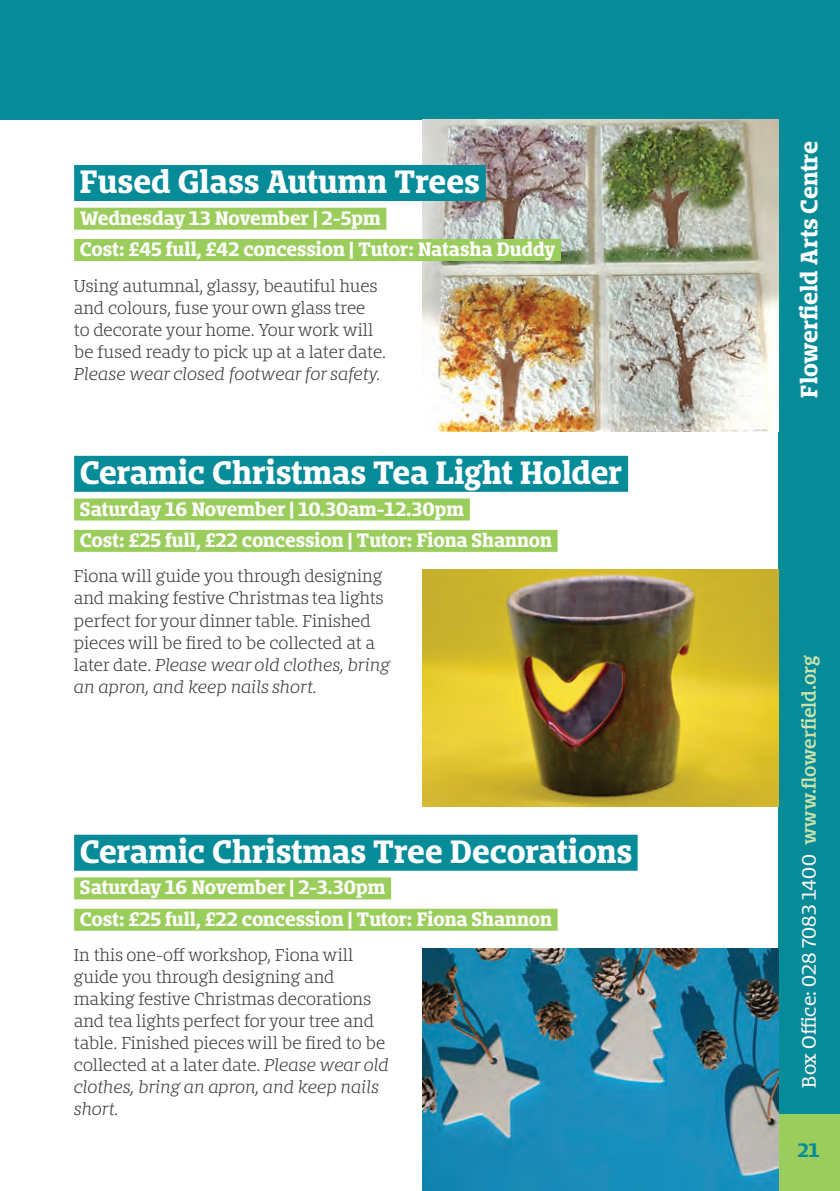
<style>
.page{position:relative;width:840px;height:1191px;background:#fff}
.page>*{position:absolute;margin:0;border:0;box-sizing:border-box;transform-origin:0 0}
.Event_Headings{font:700 30px "Bommer Slab";color:#fff}
.t1{font:700 22px "Bommer Slab";color:#fff}
.Dates{font:700 18px "Bommer Slab";letter-spacing:-.005em;color:#fff}
.t2{font:18px "Bommer Slab";letter-spacing:-.005em;color:#fef6f2}
.t3{font:700 18px "Bommer Slab";color:#068b99}
.Gary_Body_Text{font:300 16px/22px "Bommer Slab";letter-spacing:-.005em;color:#3e3e3f}
.s1{font-style:italic}
.s2{font-weight:600;color:#cbe3ab}
</style>
<div class="page">
<div style="left:0;top:0;width:839px;height:119px;background:#068b99"></div>
<div style="left:778px;top:0;width:61px;height:1191px;background:#068b99"></div>
<div style="left:778px;top:1114px;width:61px;height:77px;background:#9bcd5c"></div>
<img style="left:422px;top:570px;width:356px;height:236px">
<img style="left:422px;top:119px;width:356px;height:312px">
<div style="left:74px;top:165px;width:411px;height:36px;background:#068b99"></div>
<div style="left:74px;top:208px;width:312px;height:22px;background:#9bcd5c"></div>
<div style="left:74px;top:239px;width:486px;height:22px;background:#9bcd5c"></div>
<div style="left:74px;top:456px;width:553px;height:36px;background:#068b99"></div>
<div style="left:74px;top:498px;width:395px;height:22px;background:#9bcd5c"></div>
<div style="left:74px;top:530px;width:483px;height:22px;background:#9bcd5c"></div>
<img style="left:422px;top:948px;width:356px;height:243px">
<div style="left:74px;top:834px;width:563px;height:36px;background:#068b99"></div>
<div style="left:74px;top:877px;width:317px;height:22px;background:#9bcd5c"></div>
<div style="left:74px;top:908px;width:483px;height:22px;background:#9bcd5c"></div>
<p class="Event_Headings" style="left:80px;top:160px;width:401px">Fused Glass Autumn Trees</p>
<p class="Dates" style="left:80px;top:204px;width:302px">Wednesday 13 November | 2-5pm</p>
<p class="Dates" style="left:80px;top:236px;width:477px">Cost: £45 full, £42 concession | Tutor: Natasha Duddy</p>
<p class="Gary_Body_Text" style="left:74px;top:275px;width:313px">Using autumnal, glassy, beautiful hues and colours, fuse your own glass tree<br>to decorate your home. Your work will be fused ready to pick up at a later date.<br><span class="s1">Please wear closed footwear for safety.</span></p>
<p class="Event_Headings" style="left:80px;top:450px;width:544px">Ceramic Christmas Tea Light Holder</p>
<p class="Dates" style="left:80px;top:495px;width:385px">Saturday 16 November | 10.30am-12.30pm</p>
<p class="Dates" style="left:80px;top:526px;width:473px">Cost: £25 full, £22 concession | Tutor: Fiona Shannon</p>
<p class="Gary_Body_Text" style="left:74px;top:565px;width:317px">Fiona will guide you through designing and making festive Christmas tea lights perfect for your dinner table. Finished pieces will be fired to be collected at a later date. <span class="s1">Please wear old clothes, bring an apron, and keep nails short.</span></p>
<p class="Event_Headings" style="left:80px;top:829px;width:554px">Ceramic Christmas Tree Decorations</p>
<p class="Dates" style="left:80px;top:874px;width:307px">Saturday 16 November | 2-3.30pm</p>
<p class="Dates" style="left:80px;top:905px;width:473px">Cost: £25 full, £22 concession | Tutor: Fiona Shannon</p>
<p class="Gary_Body_Text" style="left:74px;top:944px;width:316px">In this one-off workshop, Fiona will guide you through designing and making festive Christmas decorations and tea lights perfect for your tree and table. Finished pieces will be fired to be collected at a later date. <span class="s1">Please wear old clothes, bring an apron, and keep nails short.</span></p>
<h2 class="t1" style="left:792px;top:397px;width:258px;rotate:-90deg">Flowerfield Arts Centre</h2>
<p class="t2" style="left:795px;top:1087px;width:434px;rotate:-90deg">Box Office: 028 7083 1400 <span class="s2">www.flowerfield.org</span></p>
<p class="t3" style="left:797px;top:1136px;width:23px">21</p>
</div>
